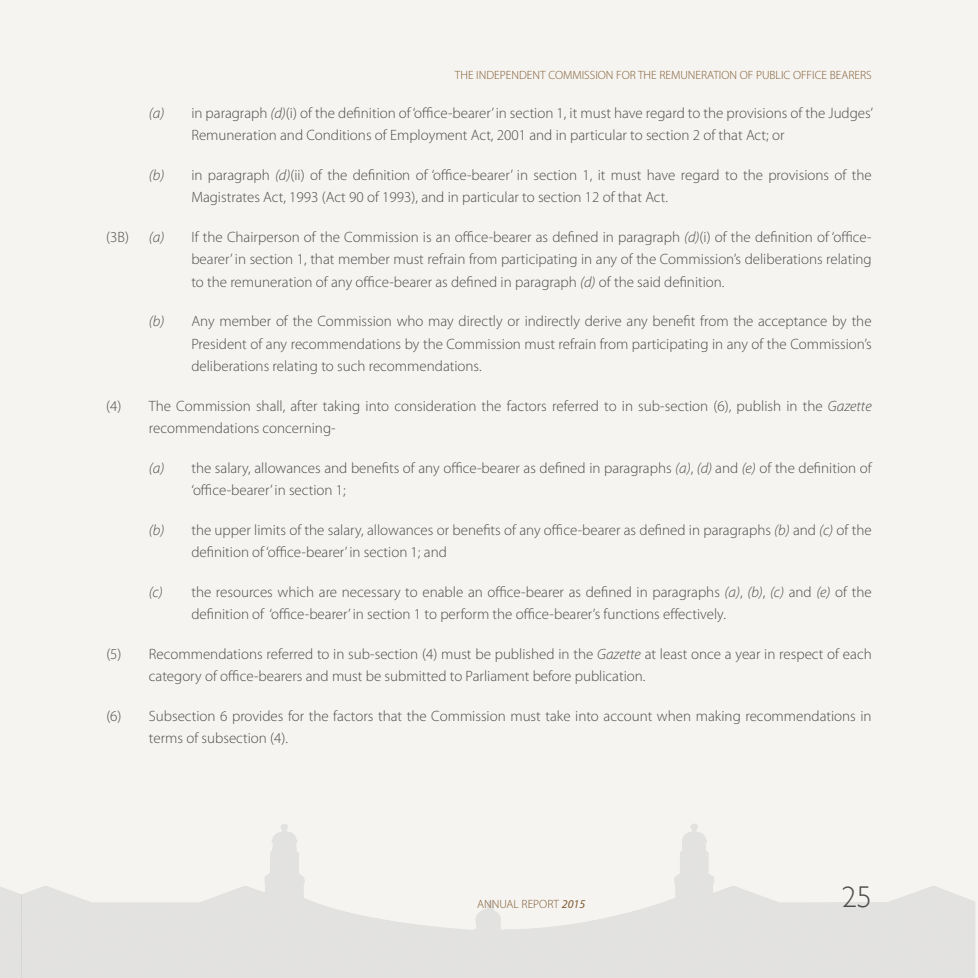
<style>
.page{position:relative;width:978px;height:978px;background:#fff}
.page>*{position:absolute;margin:0;border:0;box-sizing:border-box;transform-origin:0 0}
.t1{font:300 30px "Gill Sans";color:#4b4c4d}
.t2{font:300 15px/22.5px "Myriad Pro";color:#4b4c4d}
.t3{font:300 12px "Myriad Pro";color:#825c32}
.s1{font-style:italic}
.s2{font-weight:400;font-style:italic}
</style>
<div class="page">
<div style="left:0;top:0;width:21px;height:978px;background:#f5f4f1"></div>
<img style="left:0;top:792px;width:22px;height:186px">
<div style="left:22px;top:0;width:956px;height:978px;background:#f5f4f1"></div>
<p class="t3" style="left:455px;top:68px;width:418px">THE INDEPENDENT COMMISSION FOR THE REMUNERATION OF PUBLIC OFFICE BEARERS</p>
<p class="t2" style="left:191px;top:102px;width:683px;text-indent:-43px"><span class="s1">(a)</span> in paragraph <span class="s1">(d)</span>(i) of the definition of ‘office-bearer’ in section 1, it must have regard to the provisions of the Judges’<br>Remuneration and Conditions of Employment Act, 2001 and in particular to section 2 of that Act; or</p>
<p class="t2" style="left:191px;top:164px;width:682px;text-indent:-43px"><span class="s1">(b)</span> in paragraph <span class="s1">(d)</span>(ii) of the definition of ‘office-bearer’ in section 1, it must have regard to the provisions of the<br>Magistrates Act, 1993 (Act 90 of 1993), and in particular to section 12 of that Act.</p>
<p class="t2" style="left:106px;top:226px;width:24px">(3B)</p>
<p class="t2" style="left:191px;top:226px;width:682px;text-align:justify;text-indent:-43px"><span class="s1">(a)</span> If the Chairperson of the Commission is an office-bearer as defined in paragraph <span class="s1">(d)</span>(i) of the definition of ‘office&shy;bearer’ in section 1, that member must refrain from participating in any of the Commission’s deliberations relating to the remuneration of any office-bearer as defined in paragraph <span class="s1">(d)</span> of the said definition.</p>
<p class="t2" style="left:191px;top:310px;width:682px;text-align:justify;text-indent:-43px"><span class="s1">(b)</span> Any member of the Commission who may directly or indirectly derive any benefit from the acceptance by the President of any recommendations by the Commission must refrain from participating in any of the Commission’s deliberations relating to such recommendations.</p>
<p class="t2" style="left:149px;top:395px;width:724px;text-indent:-43px">(4) The Commission shall, after taking into consideration the factors referred to in sub-section (6), publish in the <span class="s1">Gazette </span>recommendations concerning-</p>
<p class="t2" style="left:191px;top:457px;width:682px;text-indent:-43px"><span class="s1">(a)</span> the salary, allowances and benefits of any office-bearer as defined in paragraphs <span class="s1">(a)</span>, <span class="s1">(d)</span> and <span class="s1">(e)</span> of the definition of ‘office-bearer’ in section 1;</p>
<p class="t2" style="left:191px;top:519px;width:682px;text-indent:-43px"><span class="s1">(b)</span> the upper limits of the salary, allowances or benefits of any office-bearer as defined in paragraphs <span class="s1">(b)</span> and <span class="s1">(c)</span> of the definition of ‘office-bearer’ in section 1; and</p>
<p class="t2" style="left:191px;top:581px;width:682px;text-indent:-43px"><span class="s1">(c)</span> the resources which are necessary to enable an office-bearer as defined in paragraphs <span class="s1">(a)</span>, <span class="s1">(b)</span>, <span class="s1">(c)</span> and <span class="s1">(e)</span> of the definition of ‘office-bearer’ in section 1 to perform the office-bearer’s functions effectively.</p>
<p class="t2" style="left:149px;top:643px;width:724px;text-indent:-43px">(5) Recommendations referred to in sub-section (4) must be published in the <span class="s1">Gazette</span> at least once a year in respect of each category of office-bearers and must be submitted to Parliament before publication.</p>
<p class="t2" style="left:149px;top:705px;width:724px;text-indent:-43px">(6) Subsection 6 provides for the factors that the Commission must take into account when making recommendations in terms of subsection (4).</p>
<p class="t3" style="left:477px;top:897px;width:110px">ANNUAL REPORT <span class="s2">2015</span></p>
<h1 class="t1" style="left:842px;top:874px;width:31px">25</h1>
</div>
